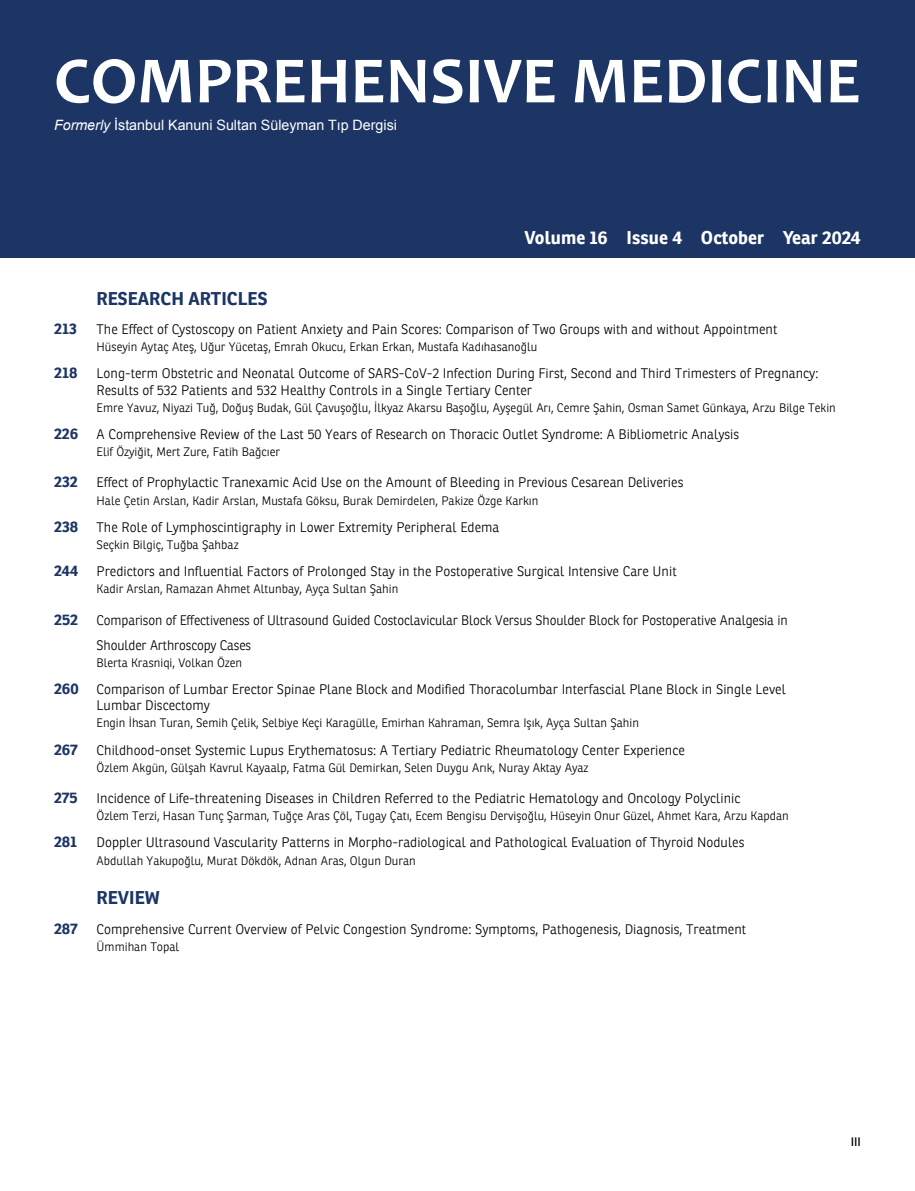
<style>
.page{position:relative;width:915px;height:1191px;background:#fff}
.page>*{position:absolute;margin:0;border:0;box-sizing:border-box;transform-origin:0 0}
.t1{font:700 66.6px "Candara";color:#fff}
.t2{font:700 18px "Ronnia";letter-spacing:.005em;color:#fff}
.t3{font:700 18px "Ronnia";color:#1c3564}
.t4{font:700 15px "Ronnia";letter-spacing:-.005em;color:#1c3564}
.t5{font:14.25px "Arial";color:#fff}
.t6{font:300 13.5px/16.5px "Ronnia";color:#000}
.t7{font:300 12px "Ronnia";color:#000}
.t8{font:12px "Ronnia";color:#000}
.s1{font-style:italic}
.s2{font-weight:700;font-size:15px;color:#1c3564}
</style>
<div class="page">
<div style="left:0;top:0;width:914px;height:258px;background:#1c3564"></div>
<h1 class="t1" style="left:54px;top:40px;width:808px">COMPREHENSIVE MEDICINE</h1>
<p class="t5" style="left:54px;top:116px;width:344px"><span class="s1">Formerly</span> İstanbul Kanuni Sultan Süleyman Tıp Dergisi</p>
<h2 class="t3" style="left:97px;top:287px;width:172px">RESEARCH ARTICLES</h2>
<h2 class="t2" style="left:524px;top:226px;width:337px">Volume 16 Issue 4 October Year 2024</h2>
<p class="t4" style="left:54px;top:319px;width:24px">213</p>
<p class="t6" style="left:97px;top:321px;width:682px">The Effect of Cystoscopy on Patient Anxiety and Pain Scores: Comparison of Two Groups with and without Appointment</p>
<p class="t7" style="left:97px;top:339px;width:442px">Hüseyin Aytaç Ateş, Uğur Yücetaş, Emrah Okucu, Erkan Erkan, Mustafa Kadıhasanoğlu</p>
<p class="t4" style="left:54px;top:363px;width:25px">218</p>
<p class="t6" style="left:97px;top:365px;width:723px">Long-term Obstetric and Neonatal Outcome of SARS-CoV-2 Infection During First, Second and Third Trimesters of Pregnancy:<br>Results of 532 Patients and 532 Healthy Controls in a Single Tertiary Center</p>
<p class="t7" style="left:97px;top:400px;width:740px">Emre Yavuz, Niyazi Tuğ, Doğuş Budak, Gül Çavuşoğlu, İlkyaz Akarsu Başoğlu, Ayşegül Arı, Cemre Şahin, Osman Samet Günkaya, Arzu Bilge Tekin</p>
<p class="t6" style="left:54px;top:426px;width:686px"><span class="s2">226</span> A Comprehensive Review of the Last 50 Years of Research on Thoracic Outlet Syndrome: A Bibliometric Analysis</p>
<p class="t7" style="left:97px;top:444px;width:185px">Elif Özyiğit, Mert Zure, Fatih Bağcıer</p>
<p class="t6" style="left:54px;top:474px;width:630px"><span class="s2">232</span> Effect of Prophylactic Tranexamic Acid Use on the Amount of Bleeding in Previous Cesarean Deliveries</p>
<p class="t7" style="left:97px;top:493px;width:443px">Hale Çetin Arslan, Kadir Arslan, Mustafa Göksu, Burak Demirdelen, Pakize Özge Karkın</p>
<p class="t6" style="left:54px;top:518px;width:446px"><span class="s2">238</span> The Role of Lymphoscintigraphy in Lower Extremity Peripheral Edema</p>
<p class="t7" style="left:97px;top:537px;width:143px">Seçkin Bilgiç, Tuğba Şahbaz</p>
<p class="t6" style="left:54px;top:563px;width:624px"><span class="s2">244</span> Predictors and Influential Factors of Prolonged Stay in the Postoperative Surgical Intensive Care Unit</p>
<p class="t7" style="left:97px;top:581px;width:303px">Kadir Arslan, Ramazan Ahmet Altunbay, Ayça Sultan Şahin</p>
<p class="t6" style="left:97px;top:607px;width:692px;line-height:25px;text-indent:-43px"><span class="s2">252</span> Comparison of Effectiveness of Ultrasound Guided Costoclavicular Block Versus Shoulder Block for Postoperative Analgesia in<br>Shoulder Arthroscopy Cases</p>
<p class="t7" style="left:97px;top:655px;width:147px">Blerta Krasniqi, Volkan Özen</p>
<p class="t6" style="left:97px;top:680px;width:690px;text-indent:-43px"><span class="s2">260</span> Comparison of Lumbar Erector Spinae Plane Block and Modified Thoracolumbar Interfascial Plane Block in Single Level<br>Lumbar Discectomy</p>
<p class="t7" style="left:97px;top:716px;width:544px">Engin İhsan Turan, Semih Çelik, Selbiye Keçi Karagülle, Emirhan Kahraman, Semra Işık, Ayça Sultan Şahin</p>
<p class="t4" style="left:54px;top:739px;width:25px">267</p>
<p class="t6" style="left:97px;top:741px;width:589px">Childhood-onset Systemic Lupus Erythematosus: A Tertiary Pediatric Rheumatology Center Experience</p>
<p class="t7" style="left:97px;top:760px;width:493px">Özlem Akgün, Gülşah Kavrul Kayaalp, Fatma Gül Demirkan, Selen Duygu Arık, Nuray Aktay Ayaz</p>
<p class="t6" style="left:54px;top:790px;width:687px"><span class="s2">275</span> Incidence of Life-threatening Diseases in Children Referred to the Pediatric Hematology and Oncology Polyclinic</p>
<p class="t7" style="left:97px;top:808px;width:693px">Özlem Terzi, Hasan Tunç Şarman, Tuğçe Aras Çöl, Tugay Çatı, Ecem Bengisu Dervişoğlu, Hüseyin Onur Güzel, Ahmet Kara, Arzu Kapdan</p>
<p class="t4" style="left:54px;top:832px;width:25px">281</p>
<p class="t6" style="left:97px;top:834px;width:649px">Doppler Ultrasound Vascularity Patterns in Morpho-radiological and Pathological Evaluation of Thyroid Nodules</p>
<p class="t7" style="left:97px;top:853px;width:320px">Abdullah Yakupoğlu, Murat Dökdök, Adnan Aras, Olgun Duran</p>
<h2 class="t3" style="left:97px;top:886px;width:65px">REVIEW</h2>
<p class="t4" style="left:54px;top:918px;width:25px">287</p>
<p class="t6" style="left:97px;top:920px;width:651px">Comprehensive Current Overview of Pelvic Congestion Syndrome: Symptoms, Pathogenesis, Diagnosis, Treatment</p>
<p class="t7" style="left:97px;top:939px;width:84px">Ümmihan Topal</p>
<p class="t8" style="left:850px;top:1133px;width:12px">III</p>
</div>
